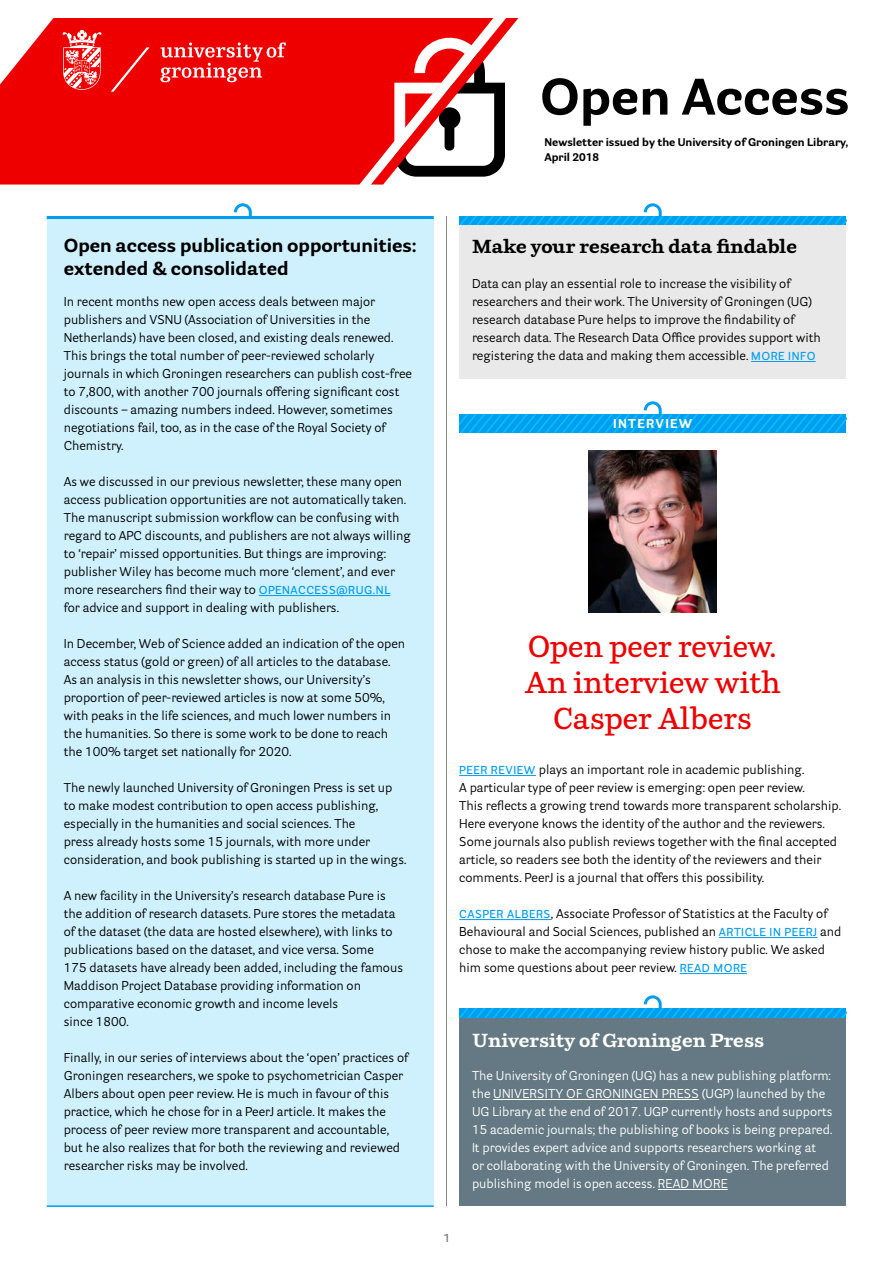
<style>
.page{position:relative;width:893px;height:1263px;background:#fff}
.page>*{position:absolute;margin:0;border:0;box-sizing:border-box;transform-origin:0 0}
.t1{font:700 51px "Parry Grotesque";color:#000}
.t2{font:600 30px/36px "Parry";color:#e00;text-align:center}
.t3{font:700 18.75px/22.5px "Parry Grotesque";color:#000}
.t4{font:700 18.75px "Parry";color:#000}
.t5{font:700 18.75px "Parry";color:#fff}
.t6{font:12.75px/18px "Parry Grotesque";color:#000}
.t7{font:12.75px/18px "Parry Grotesque";color:#fff}
.t8{font:700 12.75px "Parry Grotesque";letter-spacing:.1em;color:#fff}
.t9{font:600 11.25px "Parry Grotesque";color:#6e6e6e}
.t10{font:700 11.1px/15px "Parry Grotesque";color:#000}
.s1{font-weight:600;font-size:11.25px;color:#009df1}
</style>
<div class="page">
<div style="left:0;top:18px;width:371px;height:167px;background:#e00"></div>
<div style="left:47px;top:216px;width:387px;height:990px;background:#cff0fd"></div>
<svg style="left:371px;top:18px;width:147px;height:167px"></svg>
<hr style="left:259px;top:595px;width:131px;height:1px;background:#009df1">
<hr style="left:446px;top:216px;width:1px;height:990px;background:#878786">
<svg style="left:233px;top:203px;width:19px;height:13px"></svg>
<hr style="left:47px;top:216px;width:387px;height:3px;background:#009df1">
<hr style="left:47px;top:1205px;width:387px;height:2px;background:#009df1">
<svg style="left:160px;top:42px;width:126px;height:40px;background:#f13838"></svg>
<svg style="left:111px;top:47px;width:38px;height:45px;background:#ef1212"></svg>
<svg style="left:63px;top:30px;width:39px;height:60px"></svg>
<svg style="left:459px;top:401px;width:387px;height:31px"></svg>
<hr style="left:459px;top:775px;width:77px;height:1px;background:#009df1">
<hr style="left:459px;top:919px;width:92px;height:1px;background:#009df1">
<hr style="left:719px;top:937px;width:98px;height:1px;background:#009df1">
<hr style="left:680px;top:973px;width:67px;height:1px;background:#009df1">
<img style="left:589px;top:450px;width:127px;height:162px">
<div style="left:459px;top:1012px;width:387px;height:194px;background:#647983"></div>
<hr style="left:493px;top:1099px;width:206px;height:1px;background:#fff">
<hr style="left:658px;top:1189px;width:70px;height:1px;background:#fff">
<svg style="left:459px;top:995px;width:387px;height:22px"></svg>
<svg style="left:459px;top:203px;width:387px;height:22px"></svg>
<div style="left:459px;top:225px;width:387px;height:153px;background:#e9e9e9"></div>
<hr style="left:751px;top:361px;width:65px;height:1px;background:#009df1">
<h1 class="t1" style="left:540px;top:64px;width:311px">Open Access</h1>
<p class="t10" style="left:544px;top:134px;width:305px">Newsletter issued by the University of Groningen Library,<br>April 2018</p>
<h3 class="t3" style="left:64px;top:234px;width:354px">Open access publication opportunities: extended &amp; consolidated</h3>
<p class="t6" style="left:64px;top:292px;width:350px">In recent months new open access deals between major publishers and VSNU (Association of Universities in the Netherlands) have been closed, and existing deals renewed.<br>This brings the total number of peer-reviewed scholarly journals in which Groningen researchers can publish cost-free to 7,800, with another 700 journals offering significant cost discounts – amazing numbers indeed. However, sometimes negotiations fail, too, as in the case of the Royal Society of Chemistry.</p>
<p class="t6" style="left:64px;top:472px;width:349px">As we discussed in our previous newsletter, these many open access publication opportunities are not automatically taken.<br>The manuscript submission workflow can be confusing with regard to APC discounts, and publishers are not always willing to ‘repair’ missed opportunities. But things are improving: publisher Wiley has become much more ‘clement’, and ever more researchers find their way to <span class="s1">OPENACCESS@RUG.NL<br></span>for advice and support in dealing with publishers.</p>
<p class="t6" style="left:64px;top:634px;width:343px">In December, Web of Science added an indication of the open access status (gold or green) of all articles to the database.<br>As an analysis in this newsletter shows, our University’s proportion of peer-reviewed articles is now at some 50%, with peaks in the life sciences, and much lower numbers in the humanities. So there is some work to be done to reach the 100% target set nationally for 2020.</p>
<p class="t6" style="left:64px;top:778px;width:344px">The newly launched University of Groningen Press is set up to make modest contribution to open access publishing, especially in the humanities and social sciences. The<br>press already hosts some 15 journals, with more under consideration, and book publishing is started up in the wings.</p>
<p class="t6" style="left:64px;top:886px;width:341px">A new facility in the University’s research database Pure is the addition of research datasets. Pure stores the metadata of the dataset (the data are hosted elsewhere), with links to publications based on the dataset, and vice versa. Some<br>175 datasets have already been added, including the famous Maddison Project Database providing information on comparative economic growth and income levels<br>since 1800.</p>
<p class="t6" style="left:64px;top:1048px;width:346px">Finally, in our series of interviews about the ‘open’ practices of Groningen researchers, we spoke to psychometrician Casper Albers about open peer review. He is much in favour of this practice, which he chose for in a PeerJ article. It makes the process of peer review more transparent and accountable, but he also realizes that for both the reviewing and reviewed researcher risks may be involved.</p>
<h3 class="t4" style="left:472px;top:234px;width:327px">Make your research data findable</h3>
<p class="t6" style="left:472px;top:274px;width:350px">Data can play an essential role to increase the visibility of researchers and their work. The University of Groningen (UG) research database Pure helps to improve the findability of research data. The Research Data Office provides support with registering the data and making them accessible. <span class="s1">MORE INFO</span></p>
<p class="t8" style="left:613px;top:416px;width:81px">INTERVIEW</p>
<h2 class="t2" style="left:525px;top:628px;width:257px">Open peer review.<br>An interview with<br>Casper Albers</h2>
<p class="t6" style="left:459px;top:760px;width:383px"><span class="s1">PEER REVIEW</span> plays an important role in academic publishing.<br>A particular type of peer review is emerging: open peer review.<br>This reflects a growing trend towards more transparent scholarship.<br>Here everyone knows the identity of the author and the reviewers.<br>Some journals also publish reviews together with the final accepted article, so readers see both the identity of the reviewers and their comments. PeerJ is a journal that offers this possibility.</p>
<p class="t6" style="left:459px;top:904px;width:384px"><span class="s1">CASPER ALBERS</span>, Associate Professor of Statistics at the Faculty of Behavioural and Social Sciences, published an <span class="s1">ARTICLE IN PEERJ</span> and chose to make the accompanying review history public. We asked him some questions about peer review. <span class="s1">READ MORE</span></p>
<p class="t9" style="left:443px;top:1231px;width:8px">1</p>
<h3 class="t5" style="left:472px;top:1028px;width:294px">University of Groningen Press</h3>
<p class="t7" style="left:472px;top:1066px;width:362px">The University of Groningen (UG) has a new publishing platform: the UNIVERSITY OF GRONINGEN PRESS (UGP) launched by the UG Library at the end of 2017. UGP currently hosts and supports 15 academic journals; the publishing of books is being prepared.<br>It provides expert advice and supports researchers working at<br>or collaborating with the University of Groningen. The preferred publishing model is open access. READ MORE</p>
</div>
